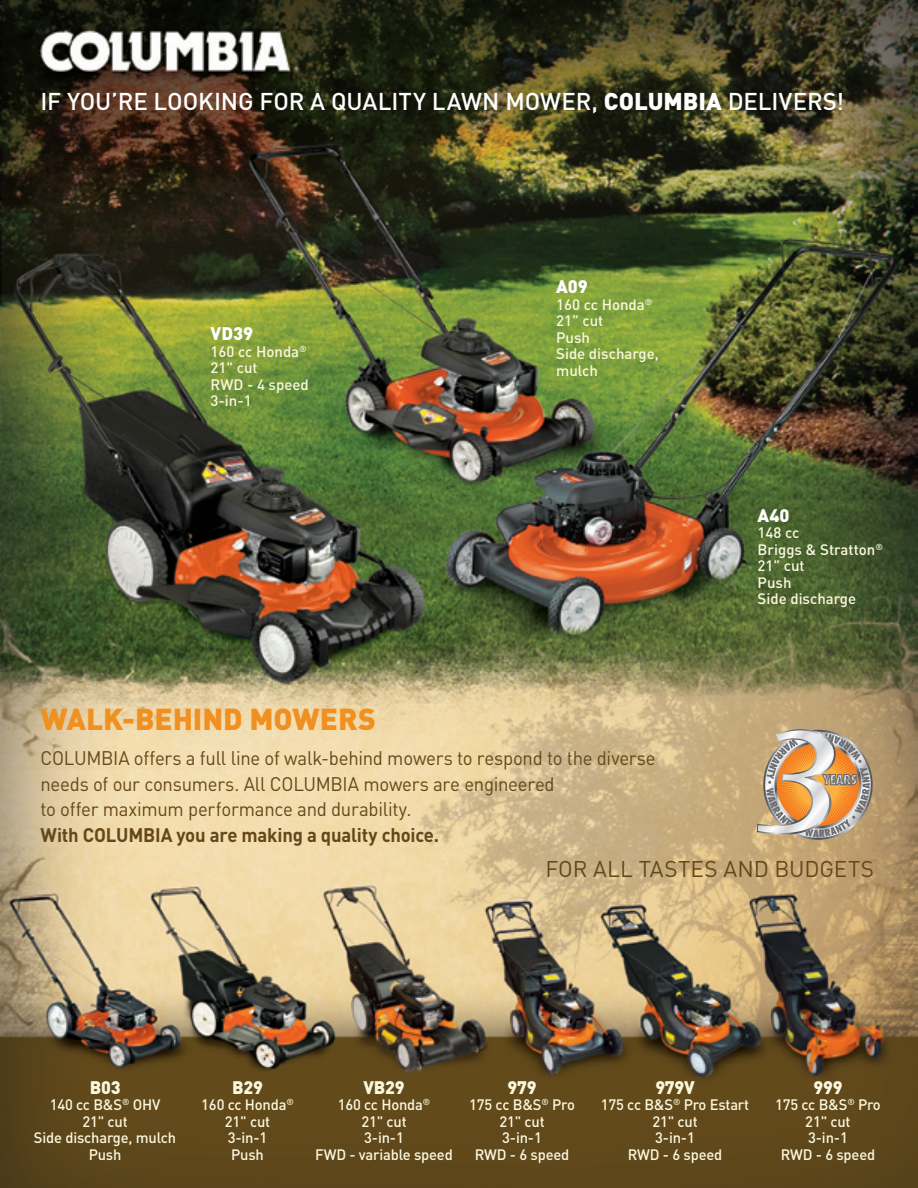
<style>
.page{position:relative;width:918px;height:1188px;background:#fff}
.page>*{position:absolute;margin:0;border:0;box-sizing:border-box;transform-origin:0 0}
.t1{font:900 30px "DIN";letter-spacing:-.005em;color:#f09020}
.t2{font:500 24px "DIN";letter-spacing:-.005em;color:#fff}
.t3{font:22.5px "DIN";letter-spacing:.01em;color:#64481b}
.t4{font:19.5px/25.5px "DIN";letter-spacing:-.015em;color:#64481b;scale:.95 1}
.t5{font:900 18px "DIN";letter-spacing:-.01em;color:#fbf8de}
.t6{font:900 18px "DIN";color:#fff}
.t7{font:500 15px/16.5px "DIN";letter-spacing:-.01em;color:#fbf8de}
.s1{font-weight:900}
.s2{font-weight:700}
</style>
<div class="page">
<img style="left:0;top:0;width:918px;height:1188px">
<svg style="left:757px;top:729px;width:113px;height:108px;background:#c9a986"></svg>
<p class="t2" style="left:40px;top:86px;width:805px">IF YOU’RE LOOKING FOR A QUALITY LAWN MOWER, <span class="s1">COLUMBIA</span> DELIVERS!</p>
<p class="t6" style="left:211px;top:322px;width:44px">VD39</p>
<p class="t7" style="left:211px;top:342px;width:98px">160 cc Honda<sup>®</sup></p>
<p class="t7" style="left:211px;top:359px;width:49px">21" cut</p>
<p class="t7" style="left:211px;top:375px;width:100px">RWD - 4 speed</p>
<p class="t7" style="left:211px;top:392px;width:43px">3-in-1</p>
<p class="t6" style="left:556px;top:275px;width:33px">A09</p>
<p class="t7" style="left:556px;top:296px;width:98px">160 cc Honda<sup>®</sup></p>
<p class="t7" style="left:556px;top:312px;width:49px">21" cut</p>
<p class="t7" style="left:556px;top:329px;width:35px">Push</p>
<p class="t7" style="left:556px;top:345px;width:104px">Side discharge, mulch</p>
<p class="t6" style="left:758px;top:503px;width:33px">A40</p>
<p class="t7" style="left:758px;top:524px;width:43px">148 cc</p>
<p class="t7" style="left:758px;top:540px;width:127px">Briggs &amp; Stratton<sup>®</sup></p>
<p class="t7" style="left:758px;top:557px;width:49px">21" cut</p>
<p class="t7" style="left:758px;top:573px;width:35px">Push</p>
<p class="t7" style="left:758px;top:590px;width:100px">Side discharge</p>
<p class="t1" style="left:40px;top:699px;width:337px">WALK-BEHIND MOWERS</p>
<p class="t4" style="left:40px;top:745px;width:649px">COLUMBIA offers a full line of walk-behind mowers to respond to the diverse needs of our consumers. All COLUMBIA mowers are engineered<br>to offer maximum performance and durability.<br><span class="s2">With COLUMBIA you are making a quality choice.</span></p>
<p class="t3" style="left:545px;top:855px;width:330px">FOR ALL TASTES AND BUDGETS</p>
<p class="t5" style="left:90px;top:1075px;width:32px">B03</p>
<p class="t5" style="left:232px;top:1075px;width:32px">B29</p>
<p class="t5" style="left:363px;top:1075px;width:43px">VB29</p>
<p class="t5" style="left:508px;top:1075px;width:31px">979</p>
<p class="t5" style="left:655px;top:1075px;width:41px">979V</p>
<p class="t5" style="left:813px;top:1075px;width:31px">999</p>
<p class="t7" style="left:50px;top:1096px;width:112px">140 cc B&amp;S<sup>®</sup> OHV</p>
<p class="t7" style="left:201px;top:1096px;width:94px">160 cc Honda<sup>®</sup></p>
<p class="t7" style="left:338px;top:1096px;width:94px">160 cc Honda<sup>®</sup></p>
<p class="t7" style="left:469px;top:1096px;width:107px">175 cc B&amp;S<sup>®</sup> Pro</p>
<p class="t7" style="left:601px;top:1096px;width:150px">175 cc B&amp;S<sup>®</sup> Pro Estart</p>
<p class="t7" style="left:775px;top:1096px;width:107px">175 cc B&amp;S<sup>®</sup> Pro</p>
<p class="t7" style="left:82px;top:1113px;width:47px">21" cut</p>
<p class="t7" style="left:225px;top:1113px;width:47px">21" cut</p>
<p class="t7" style="left:361px;top:1113px;width:47px">21" cut</p>
<p class="t7" style="left:499px;top:1113px;width:47px">21" cut</p>
<p class="t7" style="left:652px;top:1113px;width:47px">21" cut</p>
<p class="t7" style="left:805px;top:1113px;width:47px">21" cut</p>
<p class="t7" style="left:34px;top:1129px;width:144px">Side discharge, mulch</p>
<p class="t7" style="left:228px;top:1129px;width:41px">3-in-1</p>
<p class="t7" style="left:364px;top:1129px;width:41px">3-in-1</p>
<p class="t7" style="left:502px;top:1129px;width:41px">3-in-1</p>
<p class="t7" style="left:655px;top:1129px;width:41px">3-in-1</p>
<p class="t7" style="left:808px;top:1129px;width:41px">3-in-1</p>
<p class="t7" style="left:89px;top:1146px;width:34px">Push</p>
<p class="t7" style="left:231px;top:1146px;width:34px">Push</p>
<p class="t7" style="left:315px;top:1146px;width:139px">FWD - variable speed</p>
<p class="t7" style="left:475px;top:1146px;width:96px">RWD - 6 speed</p>
<p class="t7" style="left:628px;top:1146px;width:96px">RWD - 6 speed</p>
<p class="t7" style="left:781px;top:1146px;width:96px">RWD - 6 speed</p>
</div>
